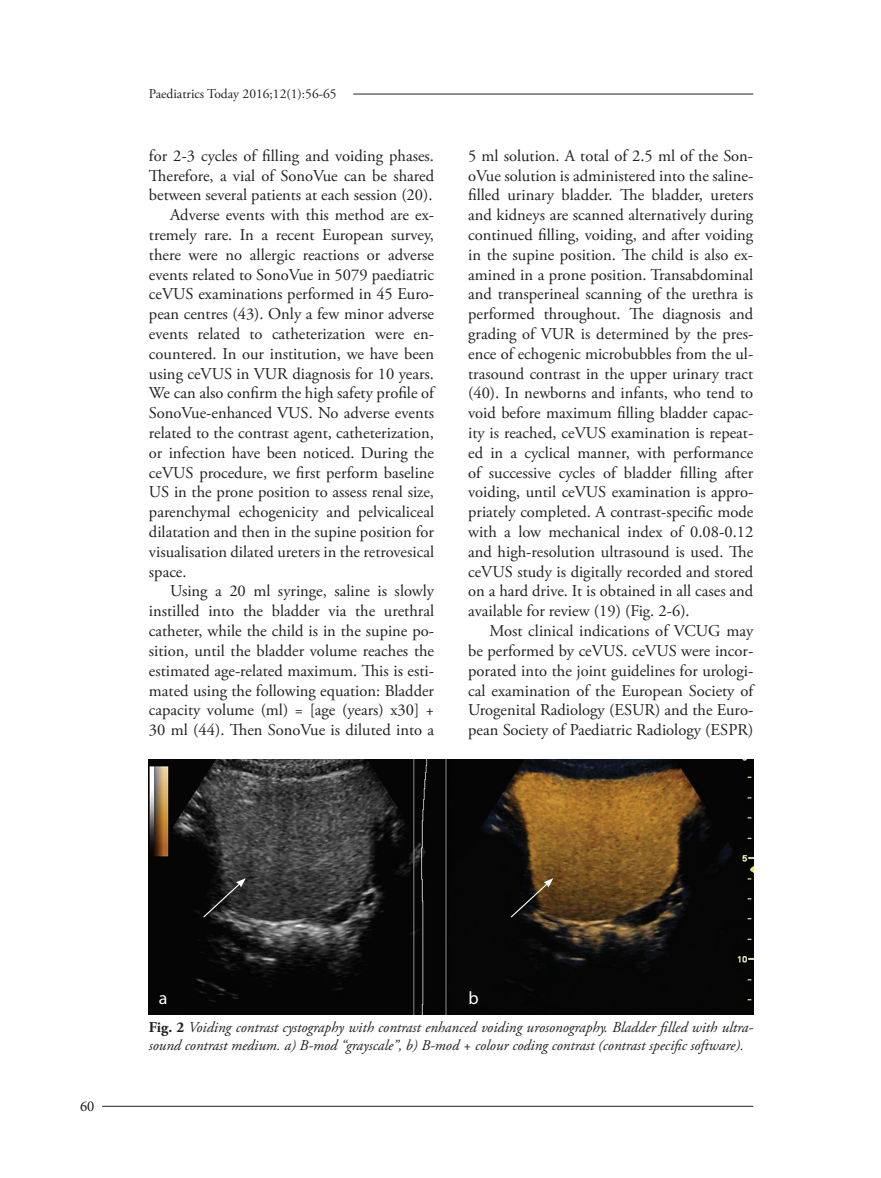
<style>
.page{position:relative;width:881px;height:1178px;background:#fff}
.page>*{position:absolute;margin:0;border:0;box-sizing:border-box;transform-origin:0 0}
.t1{font:18px "Myriad Pro";color:#fff}
.t2{font:16.5px/19.8px "Adobe Garamond Pro";color:#231f20;text-align:justify}
.t3{font:italic 15px/18px "Adobe Garamond Pro";color:#231f20}
.t4{font:15px "Minion Pro";color:#231f20}
.t5{font:13.5px "Adobe Garamond Pro";color:#231f20}
.s1{font-weight:700;font-style:normal}
</style>
<div class="page">
<hr style="left:353px;top:94px;width:400px;height:1px;background:#231f20">
<hr style="left:102px;top:1106px;width:651px;height:1px;background:#231f20">
<img style="left:149px;top:760px;width:604px;height:254px">
<svg style="left:509px;top:878px;width:44px;height:41px"></svg>
<svg style="left:202px;top:878px;width:44px;height:41px"></svg>
<p class="t5" style="left:149px;top:86px;width:189px">Paediatrics Today 2016;12(1):56-65</p>
<p class="t2" style="left:149px;top:146px;width:286px">for 2-3 cycles of filling and voiding phases.</p>
<p class="t2" style="left:149px;top:166px;width:286px">Therefore, a vial of SonoVue can be shared</p>
<p class="t2" style="left:149px;top:186px;width:285px">between several patients at each session (20).</p>
<p class="t2" style="left:170px;top:206px;width:265px">Adverse events with this method are ex-</p>
<p class="t2" style="left:149px;top:225px;width:286px">tremely rare. In a recent European survey,</p>
<p class="t2" style="left:149px;top:245px;width:286px">there were no allergic reactions or adverse</p>
<p class="t2" style="left:149px;top:265px;width:286px">events related to SonoVue in 5079 paediatric</p>
<p class="t2" style="left:149px;top:285px;width:286px">ceVUS examinations performed in 45 Euro-</p>
<p class="t2" style="left:149px;top:305px;width:286px">pean centres (43). Only a few minor adverse</p>
<p class="t2" style="left:149px;top:324px;width:286px">events related to catheterization were en-</p>
<p class="t2" style="left:149px;top:344px;width:286px">countered. In our institution, we have been</p>
<p class="t2" style="left:149px;top:364px;width:286px">using ceVUS in VUR diagnosis for 10 years.</p>
<p class="t2" style="left:149px;top:384px;width:286px">We can also confirm the high safety profile of</p>
<p class="t2" style="left:149px;top:404px;width:286px">SonoVue-enhanced VUS. No adverse events</p>
<p class="t2" style="left:149px;top:423px;width:286px">related to the contrast agent, catheterization,</p>
<p class="t2" style="left:149px;top:443px;width:286px">or infection have been noticed. During the</p>
<p class="t2" style="left:149px;top:463px;width:286px">ceVUS procedure, we first perform baseline</p>
<p class="t2" style="left:149px;top:483px;width:286px">US in the prone position to assess renal size,</p>
<p class="t2" style="left:149px;top:503px;width:286px">parenchymal echogenicity and pelvicaliceal</p>
<p class="t2" style="left:149px;top:522px;width:286px">dilatation and then in the supine position for</p>
<p class="t2" style="left:149px;top:542px;width:286px">visualisation dilated ureters in the retrovesical</p>
<p class="t2" style="left:149px;top:562px;width:39px">space.</p>
<p class="t2" style="left:170px;top:582px;width:265px">Using a 20 ml syringe, saline is slowly</p>
<p class="t2" style="left:149px;top:602px;width:286px">instilled into the bladder via the urethral</p>
<p class="t2" style="left:149px;top:621px;width:286px">catheter, while the child is in the supine po-</p>
<p class="t2" style="left:149px;top:641px;width:286px">sition, until the bladder volume reaches the</p>
<p class="t2" style="left:149px;top:661px;width:286px">estimated age-related maximum. This is esti-</p>
<p class="t2" style="left:149px;top:681px;width:286px">mated using the following equation: Bladder</p>
<p class="t2" style="left:149px;top:701px;width:286px">capacity volume (ml) = [age (years) x30] +</p>
<p class="t2" style="left:149px;top:720px;width:286px">30 ml (44). Then SonoVue is diluted into a</p>
<p class="t2" style="left:468px;top:146px;width:286px">5 ml solution. A total of 2.5 ml of the Son&shy;oVue solution is administered into the saline&shy;filled urinary bladder. The bladder, ureters and kidneys are scanned alternatively during continued filling, voiding, and after voiding in the supine position. The child is also ex&shy;amined in a prone position. Transabdominal and transperineal scanning of the urethra is performed throughout. The diagnosis and grading of VUR is determined by the pres&shy;ence of echogenic microbubbles from the ul&shy;trasound contrast in the upper urinary tract (40). In newborns and infants, who tend to void before maximum filling bladder capac&shy;ity is reached, ceVUS examination is repeat&shy;ed in a cyclical manner, with performance of successive cycles of bladder filling after voiding, until ceVUS examination is appro&shy;priately completed. A contrast-specific mode with a low mechanical index of 0.08-0.12 and high-resolution ultrasound is used. The ceVUS study is digitally recorded and stored on a hard drive. It is obtained in all cases and available for review (19) (Fig. 2-6).</p>
<p class="t2" style="left:468px;top:621px;width:286px;text-indent:21px">Most clinical indications of VCUG may be performed by ceVUS. ceVUS were incor&shy;porated into the joint guidelines for urologi&shy;cal examination of the European Society of Urogenital Radiology (ESUR) and the Euro&shy;pean Society of Paediatric Radiology (ESPR)</p>
<p class="t4" style="left:80px;top:1096px;width:16px">60</p>
<p class="t1" style="left:159px;top:987px;width:10px">a</p>
<p class="t1" style="left:468px;top:987px;width:12px">b</p>
<p class="t3" style="left:149px;top:1019px;width:605px"><span class="s1">Fig. 2</span> Voiding contrast cystography with contrast enhanced voiding urosonography. Bladder filled with ultra&shy;sound contrast medium. a) B-mod “grayscale”, b) B-mod + colour coding contrast (contrast specific software).</p>
</div>
